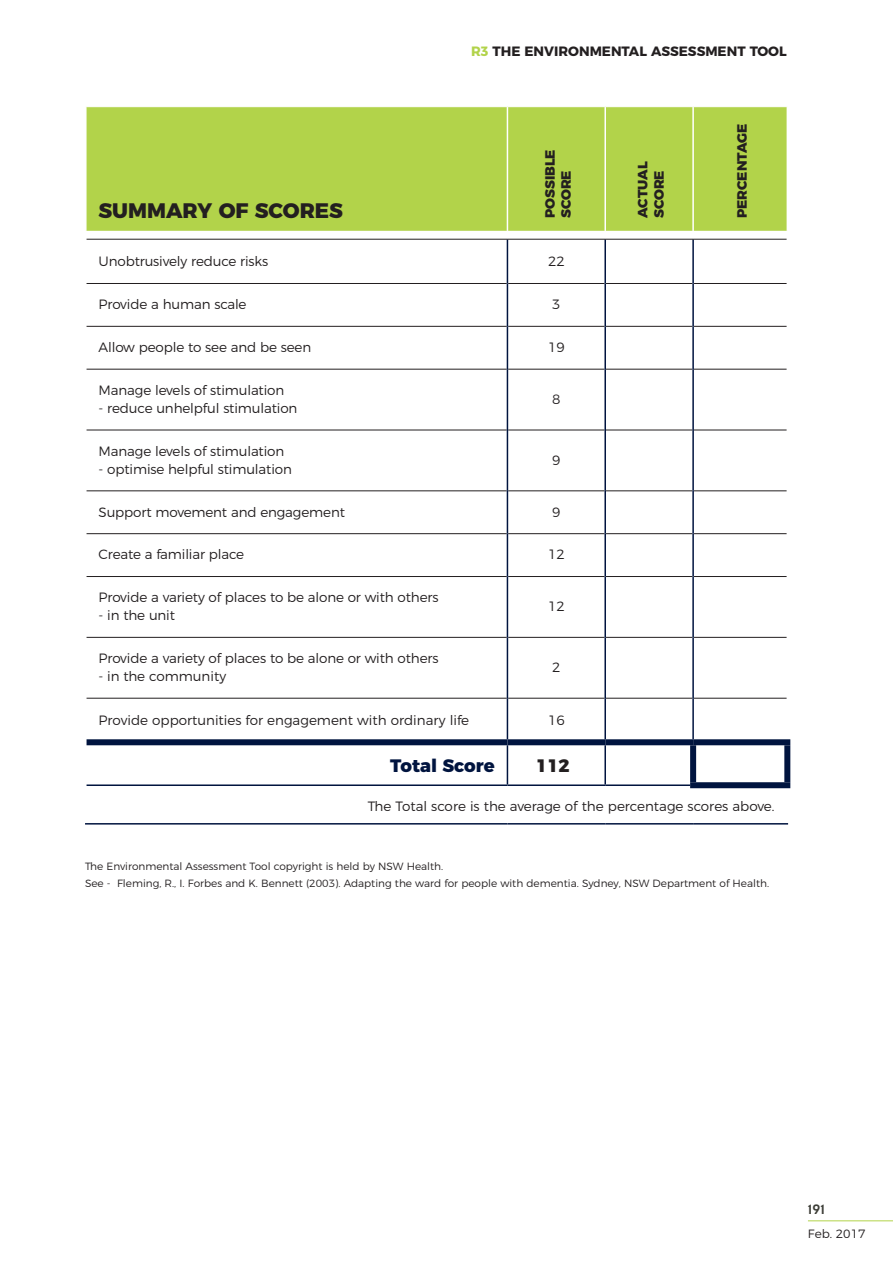
<style>
.page{position:relative;width:893px;height:1263px;background:#fff}
.page>*{position:absolute;margin:0;border:0;box-sizing:border-box;transform-origin:0 0}
.t1{font:800 21px "Montserrat";color:#231f20}
.t2{font:800 18px "Montserrat";color:#00143f}
.t3{font:800 18px "Montserrat";color:#231f20}
.t4{font:300 13.5px "Montserrat";letter-spacing:-.01em;color:#231f20}
.t5{font:800 13.5px/16.2px "Montserrat";color:#231f20}
.t6{font:700 13.5px "Montserrat";color:#231f20}
.t7{font:700 13.5px "Brutal Type";color:#3d3e37}
.t8{font:300 12px "Montserrat";color:#231f20}
.t9{font:300 10.5px/17.1px "Montserrat";color:#231f20}
.s1{color:#b2d34a}
</style>
<div class="page">
<hr style="left:808px;top:1220px;width:85px;height:1px;background:#b2d34a">
<div style="left:87px;top:107px;width:700px;height:124px;background:#b2d34a"></div>
<svg style="left:87px;top:238px;width:700px;height:551px"></svg>
<hr style="left:507px;top:107px;width:1px;height:124px;background:#fff">
<hr style="left:604px;top:107px;width:2px;height:124px;background:#fff">
<hr style="left:692px;top:107px;width:2px;height:124px;background:#fff">
<div style="left:784px;top:745px;width:6px;height:37px;background:#00143f"></div>
<hr style="left:87px;top:283px;width:420px;height:1px;background:#231f20">
<hr style="left:508px;top:283px;width:96px;height:1px;background:#231f20">
<hr style="left:606px;top:283px;width:86px;height:1px;background:#231f20">
<hr style="left:694px;top:283px;width:93px;height:1px;background:#231f20">
<hr style="left:87px;top:326px;width:420px;height:1px;background:#231f20">
<hr style="left:508px;top:326px;width:96px;height:1px;background:#231f20">
<hr style="left:606px;top:326px;width:86px;height:1px;background:#231f20">
<hr style="left:694px;top:326px;width:93px;height:1px;background:#231f20">
<hr style="left:87px;top:369px;width:420px;height:1px;background:#231f20">
<hr style="left:508px;top:369px;width:96px;height:1px;background:#231f20">
<hr style="left:606px;top:369px;width:86px;height:1px;background:#231f20">
<hr style="left:694px;top:369px;width:93px;height:1px;background:#231f20">
<hr style="left:87px;top:430px;width:420px;height:1px;background:#231f20">
<hr style="left:508px;top:430px;width:96px;height:1px;background:#231f20">
<hr style="left:606px;top:430px;width:86px;height:1px;background:#231f20">
<hr style="left:694px;top:430px;width:93px;height:1px;background:#231f20">
<hr style="left:87px;top:491px;width:420px;height:1px;background:#231f20">
<hr style="left:508px;top:491px;width:96px;height:1px;background:#231f20">
<hr style="left:606px;top:491px;width:86px;height:1px;background:#231f20">
<hr style="left:694px;top:491px;width:93px;height:1px;background:#231f20">
<hr style="left:87px;top:533px;width:420px;height:1px;background:#231f20">
<hr style="left:508px;top:533px;width:96px;height:1px;background:#231f20">
<hr style="left:606px;top:533px;width:86px;height:1px;background:#231f20">
<hr style="left:694px;top:533px;width:93px;height:1px;background:#231f20">
<hr style="left:87px;top:576px;width:420px;height:1px;background:#231f20">
<hr style="left:508px;top:576px;width:96px;height:1px;background:#231f20">
<hr style="left:606px;top:576px;width:86px;height:1px;background:#231f20">
<hr style="left:694px;top:576px;width:93px;height:1px;background:#231f20">
<hr style="left:87px;top:637px;width:420px;height:1px;background:#231f20">
<hr style="left:508px;top:637px;width:96px;height:1px;background:#231f20">
<hr style="left:606px;top:637px;width:86px;height:1px;background:#231f20">
<hr style="left:694px;top:637px;width:93px;height:1px;background:#231f20">
<hr style="left:87px;top:698px;width:420px;height:1px;background:#231f20">
<hr style="left:508px;top:698px;width:96px;height:1px;background:#231f20">
<hr style="left:606px;top:698px;width:86px;height:1px;background:#231f20">
<hr style="left:694px;top:698px;width:93px;height:1px;background:#231f20">
<hr style="left:507px;top:239px;width:1px;height:44px;background:#00143f">
<hr style="left:604px;top:239px;width:2px;height:44px;background:#00143f">
<hr style="left:692px;top:239px;width:2px;height:44px;background:#00143f">
<hr style="left:507px;top:283px;width:1px;height:43px;background:#00143f">
<hr style="left:604px;top:283px;width:2px;height:43px;background:#00143f">
<hr style="left:692px;top:283px;width:2px;height:43px;background:#00143f">
<hr style="left:507px;top:326px;width:1px;height:43px;background:#00143f">
<hr style="left:604px;top:326px;width:2px;height:43px;background:#00143f">
<hr style="left:692px;top:326px;width:2px;height:43px;background:#00143f">
<hr style="left:507px;top:369px;width:1px;height:61px;background:#00143f">
<hr style="left:604px;top:369px;width:2px;height:61px;background:#00143f">
<hr style="left:692px;top:369px;width:2px;height:61px;background:#00143f">
<hr style="left:507px;top:430px;width:1px;height:61px;background:#00143f">
<hr style="left:604px;top:430px;width:2px;height:61px;background:#00143f">
<hr style="left:692px;top:430px;width:2px;height:61px;background:#00143f">
<hr style="left:507px;top:491px;width:1px;height:43px;background:#00143f">
<hr style="left:604px;top:491px;width:2px;height:43px;background:#00143f">
<hr style="left:692px;top:491px;width:2px;height:43px;background:#00143f">
<hr style="left:507px;top:534px;width:1px;height:42px;background:#00143f">
<hr style="left:604px;top:534px;width:2px;height:42px;background:#00143f">
<hr style="left:692px;top:534px;width:2px;height:42px;background:#00143f">
<hr style="left:507px;top:576px;width:1px;height:61px;background:#00143f">
<hr style="left:604px;top:576px;width:2px;height:61px;background:#00143f">
<hr style="left:692px;top:576px;width:2px;height:61px;background:#00143f">
<hr style="left:507px;top:637px;width:1px;height:61px;background:#00143f">
<hr style="left:604px;top:637px;width:2px;height:61px;background:#00143f">
<hr style="left:692px;top:637px;width:2px;height:61px;background:#00143f">
<hr style="left:507px;top:698px;width:1px;height:41px;background:#00143f">
<hr style="left:604px;top:698px;width:2px;height:41px;background:#00143f">
<hr style="left:692px;top:698px;width:2px;height:41px;background:#00143f">
<hr style="left:507px;top:745px;width:1px;height:39px;background:#00143f">
<hr style="left:604px;top:745px;width:2px;height:39px;background:#00143f">
<hr style="left:87px;top:784px;width:420px;height:2px;background:#00143f">
<hr style="left:507px;top:784px;width:98px;height:2px;background:#00143f">
<hr style="left:605px;top:784px;width:85px;height:2px;background:#00143f">
<hr style="left:85px;top:823px;width:422px;height:1px;background:#00143f">
<hr style="left:507px;top:823px;width:98px;height:1px;background:#00143f">
<hr style="left:605px;top:823px;width:88px;height:1px;background:#00143f">
<hr style="left:693px;top:823px;width:95px;height:1px;background:#00143f">
<div style="left:690px;top:745px;width:6px;height:37px;background:#00143f"></div>
<div style="left:690px;top:782px;width:100px;height:6px;background:#00143f"></div>
<div style="left:87px;top:739px;width:420px;height:6px;background:#00143f"></div>
<div style="left:507px;top:739px;width:98px;height:6px;background:#00143f"></div>
<div style="left:605px;top:739px;width:88px;height:6px;background:#00143f"></div>
<div style="left:693px;top:739px;width:97px;height:6px;background:#00143f"></div>
<hr style="left:87px;top:239px;width:420px;height:1px;background:#231f20">
<hr style="left:507px;top:239px;width:98px;height:1px;background:#231f20">
<hr style="left:605px;top:239px;width:88px;height:1px;background:#231f20">
<hr style="left:693px;top:239px;width:94px;height:1px;background:#231f20">
<h1 class="t1" style="left:99px;top:193px;width:246px">SUMMARY OF SCORES</h1>
<p class="t6" style="left:471px;top:40px;width:317px"><span class="s1">R3</span> THE ENVIRONMENTAL ASSESSMENT TOOL</p>
<p class="t5" style="left:541px;top:218px;width:70px;rotate:-90deg">POSSIBLE<br>SCORE</p>
<p class="t5" style="left:634px;top:218px;width:58px;rotate:-90deg">ACTUAL<br>SCORE</p>
<p class="t5" style="left:733px;top:218px;width:96px;rotate:-90deg">PERCENTAGE</p>
<p class="t4" style="left:99px;top:250px;width:171px">Unobtrusively reduce risks</p>
<p class="t4" style="left:548px;top:250px;width:18px">22</p>
<p class="t4" style="left:99px;top:294px;width:150px">Provide a human scale</p>
<p class="t4" style="left:552px;top:294px;width:10px">3</p>
<p class="t4" style="left:99px;top:337px;width:214px">Allow people to see and be seen</p>
<p class="t4" style="left:548px;top:337px;width:18px">19</p>
<p class="t4" style="left:99px;top:380px;width:187px">Manage levels of stimulation</p>
<p class="t4" style="left:99px;top:398px;width:200px">- reduce unhelpful stimulation</p>
<p class="t4" style="left:552px;top:389px;width:10px">8</p>
<p class="t4" style="left:99px;top:440px;width:187px">Manage levels of stimulation</p>
<p class="t4" style="left:99px;top:458px;width:195px">- optimise helpful stimulation</p>
<p class="t4" style="left:552px;top:449px;width:10px">9</p>
<p class="t4" style="left:99px;top:501px;width:248px">Support movement and engagement</p>
<p class="t4" style="left:552px;top:501px;width:10px">9</p>
<p class="t4" style="left:99px;top:544px;width:147px">Create a familiar place</p>
<p class="t4" style="left:548px;top:544px;width:18px">12</p>
<p class="t4" style="left:99px;top:587px;width:342px">Provide a variety of places to be alone or with others</p>
<p class="t4" style="left:99px;top:605px;width:78px">- in the unit</p>
<p class="t4" style="left:548px;top:596px;width:18px">12</p>
<p class="t4" style="left:99px;top:648px;width:342px">Provide a variety of places to be alone or with others</p>
<p class="t4" style="left:99px;top:666px;width:129px">- in the community</p>
<p class="t4" style="left:552px;top:657px;width:10px">2</p>
<p class="t4" style="left:99px;top:709px;width:372px">Provide opportunities for engagement with ordinary life</p>
<p class="t4" style="left:548px;top:709px;width:18px">16</p>
<h2 class="t2" style="left:390px;top:751px;width:106px">Total Score</h2>
<h2 class="t3" style="left:536px;top:751px;width:35px">112</h2>
<p class="t4" style="left:368px;top:796px;width:408px">The Total score is the average of the percentage scores above.</p>
<p class="t9" style="left:85px;top:857px;width:686px">The Environmental Assessment Tool copyright is held by NSW Health.<br>See - Fleming, R., I. Forbes and K. Bennett (2003). Adapting the ward for people with dementia. Sydney, NSW Department of Health.</p>
<p class="t7" style="left:808px;top:1201px;width:18px">191</p>
<p class="t8" style="left:808px;top:1224px;width:59px">Feb. 2017</p>
</div>
